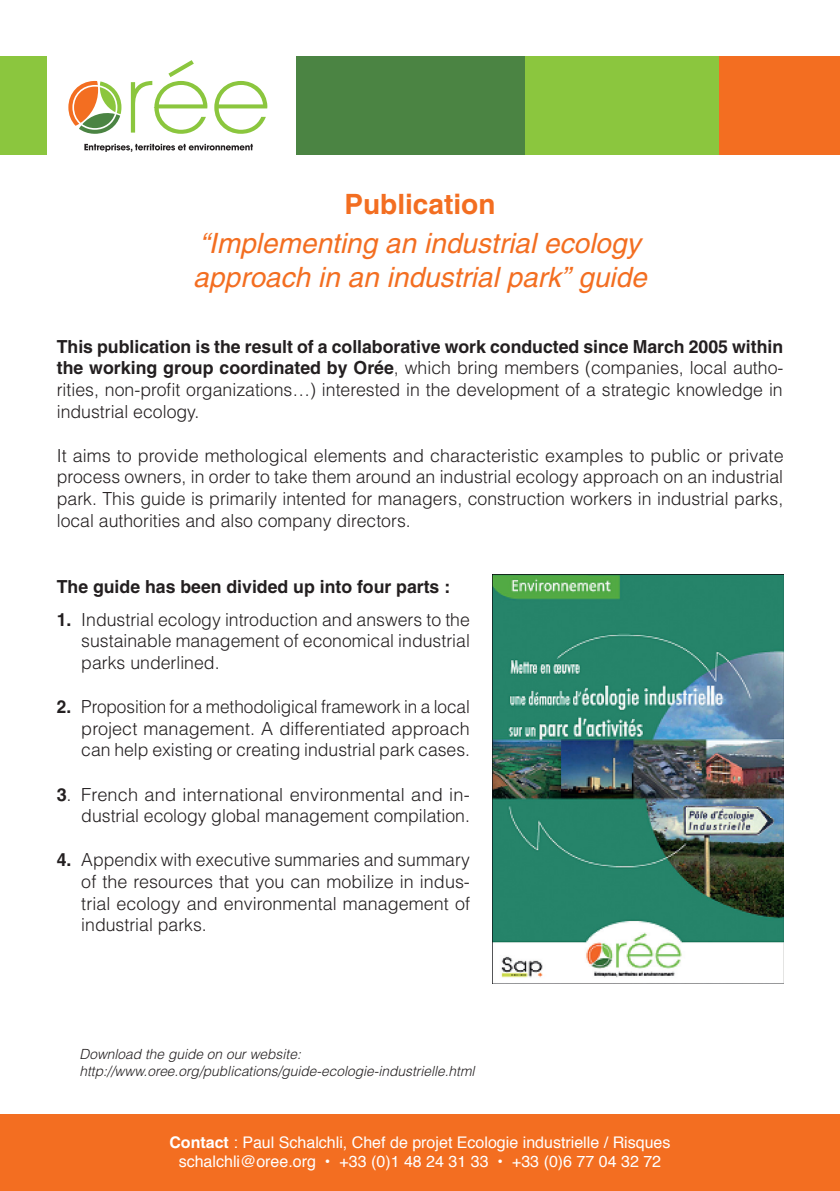
<style>
.page{position:relative;width:840px;height:1191px;background:#fff}
.page>*{position:absolute;margin:0;border:0;box-sizing:border-box;transform-origin:0 0}
.t1{font:italic 28px/33.6px "Helvetica";color:#f36e21}
.t2{font:700 28px "Helvetica";color:#f36e21}
.t3{font:300 18px/21.6px "Helvetica";color:#231f20;text-align:justify}
.t4{font:300 18px/21.6px "Helvetica";color:#231f20;text-align:justify;scale:.96 1}
.t5{font:700 18px "Helvetica";color:#231f20}
.t6{font:16px "Helvetica";color:#fff}
.t7{font:italic 300 14px "Helvetica";color:#231f20}
.s1{font-weight:700}
</style>
<div class="page">
<div style="left:0;top:1114px;width:839px;height:77px;background:#f36e21"></div>
<div style="left:718px;top:56px;width:121px;height:98px;background:#f36e21"></div>
<div style="left:524px;top:56px;width:194px;height:98px;background:#8bc63e"></div>
<div style="left:0;top:56px;width:177px;height:98px;background:#8bc63e"></div>
<div style="left:78px;top:56px;width:447px;height:98px;background:#4b8443"></div>
<div style="left:47px;top:45px;width:248px;height:120px;background:#fff"></div>
<svg style="left:84px;top:144px;width:169px;height:8px"></svg>
<svg style="left:131px;top:60px;width:76px;height:74px"></svg>
<svg style="left:214px;top:81px;width:53px;height:53px"></svg>
<svg style="left:68px;top:81px;width:53px;height:53px"></svg>
<img style="left:492px;top:574px;width:290px;height:409px">
<p class="t2" style="left:344px;top:187px;width:152px">Publication</p>
<p class="t1" style="left:193px;top:226px;width:454px">“Implementing an industrial ecology approach in an industrial park” guide</p>
<p class="t3" style="left:57px;top:335px;width:727px"><span class="s1">This publication is the result of a collaborative work conducted since March 2005 within the working group coordinated by Orée</span>, which bring members (companies, local autho&shy;rities, non-profit organizations…) interested in the development of a strategic knowledge in industrial ecology.</p>
<p class="t3" style="left:57px;top:444px;width:728px">It aims to provide methological elements and characteristic examples to public or private process owners, in order to take them around an industrial ecology approach on an industrial park. This guide is primarily intented for managers, construction workers in industrial parks, local authorities and also company directors.</p>
<p class="t5" style="left:57px;top:575px;width:395px">The guide has been divided up into four parts :</p>
<p class="t3" style="left:81px;top:608px;width:390px;text-indent:-25px"><span class="s1">1.</span> Industrial ecology introduction and answers to the sustainable management of economical industrial parks underlined.</p>
<p class="t4" style="left:81px;top:695px;width:406px;text-indent:-25px"><span class="s1">2.</span> Proposition for a methodoligical framework in a local project management. A differentiated approach can help existing or creating industrial park cases.</p>
<p class="t3" style="left:57px;top:783px;width:414px;text-align:right"><span class="s1">3</span>. French and international environmental and in&shy;dustrial ecology global management compilation.</p>
<p class="t3" style="left:81px;top:848px;width:390px;text-indent:-25px"><span class="s1">4.</span> Appendix with executive summaries and summary of the resources that you can mobilize in indus&shy;trial ecology and environmental management of industrial parks.</p>
<p class="t7" style="left:79px;top:1045px;width:223px">Download the guide on our website:</p>
<p class="t7" style="left:79px;top:1062px;width:396px">http://www.oree.org/publications/guide-ecologie-industrielle.html</p>
<p class="t6" style="left:169px;top:1128px;width:502px"><span class="s1">Contact</span> : Paul Schalchli, Chef de projet Ecologie industrielle / Risques</p>
<p class="t6" style="left:179px;top:1148px;width:483px">schalchli@oree.org • +33 (0)1 48 24 31 33 • +33 (0)6 77 04 32 72</p>
</div>
